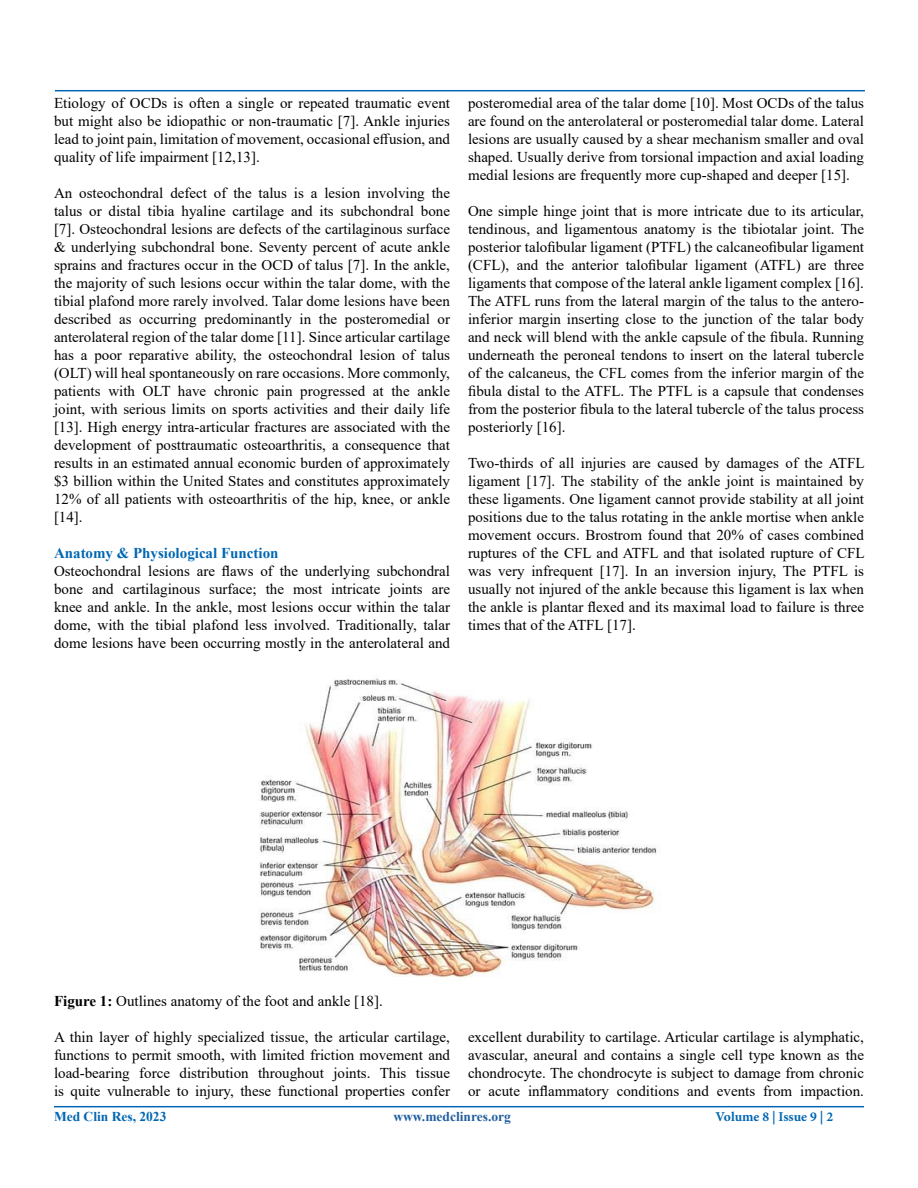
<style>
.page{position:relative;width:918px;height:1188px;background:#fff}
.page>*{position:absolute;margin:0;border:0;box-sizing:border-box;transform-origin:0 0}
.t1{font:15px/18px "Times New Roman";color:#000;text-align:justify}
.t2{font:700 15px "Times New Roman";color:#0066b3}
.t3{font:700 13.5px "Times New Roman";color:#215e9e}
.t4{font:700 13.5px "Minion Pro";letter-spacing:-.005em;color:#0066b3}
.t5{font:700 13.5px "Times New Roman";color:#0066b3}
.s1{font-weight:700}
</style>
<div class="page">
<hr style="left:54px;top:1106px;width:810px;height:1px;background:#0066b3">
<hr style="left:55px;top:90px;width:810px;height:1px;background:#0066b3">
<img style="left:259px;top:678px;width:398px;height:300px">
<p class="t1" style="left:54px;top:93px;width:398px">Etiology of OCDs is often a single or repeated traumatic event but might also be idiopathic or non-traumatic [7]. Ankle injuries lead to joint pain, limitation of movement, occasional effusion, and quality of life impairment [12,13].</p>
<p class="t1" style="left:54px;top:183px;width:398px">An osteochondral defect of the talus is a lesion involving the talus or distal tibia hyaline cartilage and its subchondral bone [7]. Osteochondral lesions are defects of the cartilaginous surface &amp; underlying subchondral bone. Seventy percent of acute ankle sprains and fractures occur in the OCD of talus [7]. In the ankle, the majority of such lesions occur within the talar dome, with the tibial plafond more rarely involved. Talar dome lesions have been described as occurring predominantly in the posteromedial or anterolateral region of the talar dome [11]. Since articular cartilage has a poor reparative ability, the osteochondral lesion of talus (OLT) will heal spontaneously on rare occasions. More commonly, patients with OLT have chronic pain progressed at the ankle joint, with serious limits on sports activities and their daily life [13]. High energy intra-articular fractures are associated with the development of posttraumatic osteoarthritis, a consequence that results in an estimated annual economic burden of approximately $3 billion within the United States and constitutes approximately 12% of all patients with osteoarthritis of the hip, knee, or ankle [14].</p>
<p class="t2" style="left:54px;top:542px;width:226px">Anatomy &amp; Physiological Function</p>
<p class="t1" style="left:54px;top:561px;width:398px">Osteochondral lesions are flaws of the underlying subchondral bone and cartilaginous surface; the most intricate joints are knee and ankle. In the ankle, most lesions occur within the talar dome, with the tibial plafond less involved. Traditionally, talar dome lesions have been occurring mostly in the anterolateral and</p>
<p class="t1" style="left:468px;top:93px;width:398px">posteromedial area of the talar dome [10]. Most OCDs of the talus are found on the anterolateral or posteromedial talar dome. Lateral lesions are usually caused by a shear mechanism smaller and oval shaped. Usually derive from torsional impaction and axial loading medial lesions are frequently more cup-shaped and deeper [15].</p>
<p class="t1" style="left:468px;top:201px;width:398px">One simple hinge joint that is more intricate due to its articular, tendinous, and ligamentous anatomy is the tibiotalar joint. The posterior talofibular ligament (PTFL) the calcaneofibular ligament (CFL), and the anterior talofibular ligament (ATFL) are three ligaments that compose of the lateral ankle ligament complex [16].<br>The ATFL runs from the lateral margin of the talus to the antero&shy;inferior margin inserting close to the junction of the talar body and neck will blend with the ankle capsule of the fibula. Running underneath the peroneal tendons to insert on the lateral tubercle of the calcaneus, the CFL comes from the inferior margin of the fibula distal to the ATFL. The PTFL is a capsule that condenses from the posterior fibula to the lateral tubercle of the talus process posteriorly [16].</p>
<p class="t1" style="left:468px;top:453px;width:398px">Two-thirds of all injuries are caused by damages of the ATFL ligament [17]. The stability of the ankle joint is maintained by these ligaments. One ligament cannot provide stability at all joint positions due to the talus rotating in the ankle mortise when ankle movement occurs. Brostrom found that 20% of cases combined ruptures of the CFL and ATFL and that isolated rupture of CFL was very infrequent [17]. In an inversion injury, The PTFL is usually not injured of the ankle because this ligament is lax when the ankle is plantar flexed and its maximal load to failure is three times that of the ATFL [17].</p>
<p class="t1" style="left:54px;top:991px;width:330px"><span class="s1">Figure 1:</span> Outlines anatomy of the foot and ankle [18].</p>
<p class="t1" style="left:54px;top:1027px;width:398px">A thin layer of highly specialized tissue, the articular cartilage, functions to permit smooth, with limited friction movement and load-bearing force distribution throughout joints. This tissue is quite vulnerable to injury, these functional properties confer</p>
<p class="t1" style="left:468px;top:1027px;width:398px">excellent durability to cartilage. Articular cartilage is alymphatic, avascular, aneural and contains a single cell type known as the chondrocyte. The chondrocyte is subject to damage from chronic or acute inflammatory conditions and events from impaction.</p>
<p class="t1" style="left:232px;top:1065px;width:689px;line-height:17.2px">A thin layer of highly specialized tissue, the articular cartilage, functions to permit smooth, with limited fricti movement and load-bear ng f rc distribution throughout joints. This tissue is quite vulnerable to injury, th</p>
<p class="t5" style="left:54px;top:1107px;width:114px">Med Clin Res, 2023</p>
<p class="t3" style="left:393px;top:1106px;width:119px">www.medclinres.org</p>
<p class="t4" style="left:716px;top:1107px;width:119px">Volume 8 | Issue 9 | 2</p>
</div>
